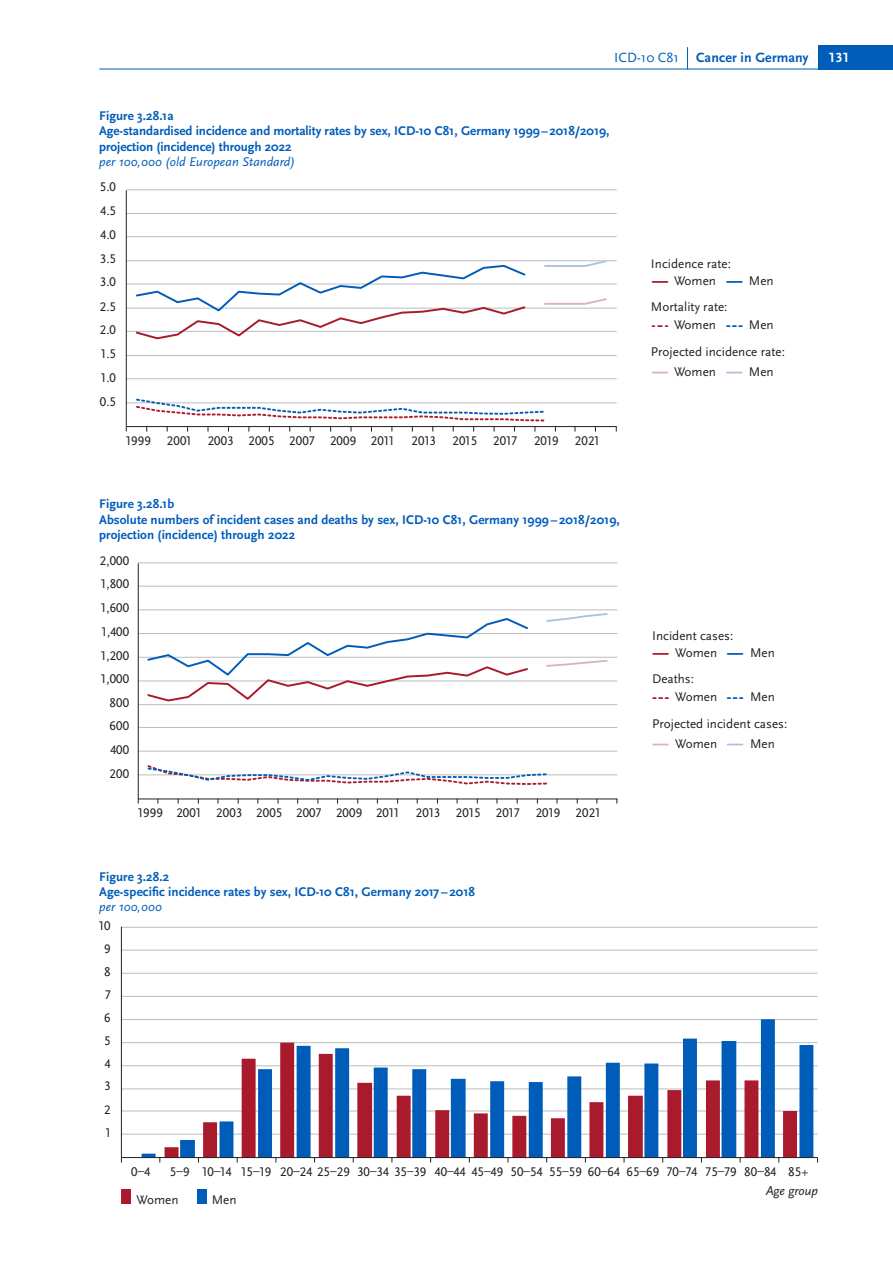
<style>
.page{position:relative;width:893px;height:1280px;background:#fff}
.page>*{position:absolute;margin:0;border:0;box-sizing:border-box;transform-origin:0 0}
.t1{font:700 14px "Scala Sans Pro";letter-spacing:.005em;color:#005cb9}
.t2{font:700 14px "Scala Sans Pro";color:#fff}
.t3{font:13.12px/19.2px "Scala Sans Pro";color:#231f20}
.t4{font:700 13.12px/15.4px "Scala Sans Pro";letter-spacing:.005em;color:#005cb9}
.t5{font:italic 13.12px "Scala Sans Pro";letter-spacing:.005em;color:#005cb9}
.s1{font-weight:400}
.s2{font-style:italic}
</style>
<div class="page">
<div style="left:819px;top:45px;width:74px;height:24px;background:#005cb9"></div>
<hr style="left:99px;top:69px;width:720px;height:1px;background:#005cb9">
<svg style="left:687px;top:47px;width:1px;height:22px"></svg>
<hr style="left:126px;top:402px;width:491px;height:1px;background:#bbbdc0">
<hr style="left:126px;top:378px;width:491px;height:1px;background:#bbbdc0">
<hr style="left:126px;top:355px;width:491px;height:1px;background:#bbbdc0">
<hr style="left:126px;top:331px;width:491px;height:1px;background:#bbbdc0">
<hr style="left:126px;top:308px;width:491px;height:1px;background:#bbbdc0">
<hr style="left:126px;top:284px;width:491px;height:1px;background:#bbbdc0">
<hr style="left:126px;top:260px;width:491px;height:1px;background:#bbbdc0">
<hr style="left:126px;top:236px;width:491px;height:1px;background:#bbbdc0">
<hr style="left:126px;top:213px;width:491px;height:1px;background:#bbbdc0">
<hr style="left:126px;top:189px;width:491px;height:1px;background:#bbbdc0">
<hr style="left:126px;top:190px;width:1px;height:237px;background:#231f20">
<svg style="left:134px;top:264px;width:393px;height:76px"></svg>
<svg style="left:136px;top:399px;width:408px;height:22px"></svg>
<svg style="left:544px;top:298px;width:63px;height:7px"></svg>
<svg style="left:544px;top:260px;width:63px;height:7px"></svg>
<hr style="left:126px;top:426px;width:491px;height:1px;background:#231f20">
<svg style="left:653px;top:281px;width:14px;height:2px"></svg>
<svg style="left:727px;top:281px;width:15px;height:2px"></svg>
<svg style="left:653px;top:325px;width:14px;height:2px"></svg>
<svg style="left:727px;top:325px;width:15px;height:2px"></svg>
<svg style="left:653px;top:372px;width:14px;height:1px"></svg>
<svg style="left:727px;top:372px;width:15px;height:1px"></svg>
<hr style="left:138px;top:774px;width:479px;height:1px;background:#bbbdc0">
<hr style="left:138px;top:751px;width:479px;height:1px;background:#bbbdc0">
<hr style="left:138px;top:727px;width:479px;height:1px;background:#bbbdc0">
<hr style="left:138px;top:704px;width:479px;height:1px;background:#bbbdc0">
<hr style="left:138px;top:680px;width:479px;height:1px;background:#bbbdc0">
<hr style="left:138px;top:657px;width:479px;height:1px;background:#bbbdc0">
<hr style="left:138px;top:633px;width:479px;height:1px;background:#bbbdc0">
<hr style="left:138px;top:609px;width:479px;height:1px;background:#bbbdc0">
<hr style="left:138px;top:586px;width:479px;height:1px;background:#bbbdc0">
<hr style="left:138px;top:562px;width:479px;height:1px;background:#bbbdc0">
<hr style="left:138px;top:798px;width:479px;height:1px;background:#231f20">
<hr style="left:138px;top:563px;width:1px;height:236px;background:#231f20">
<svg style="left:146px;top:618px;width:384px;height:84px"></svg>
<svg style="left:148px;top:765px;width:399px;height:20px"></svg>
<svg style="left:546px;top:660px;width:61px;height:7px"></svg>
<svg style="left:546px;top:613px;width:61px;height:9px"></svg>
<svg style="left:653px;top:653px;width:15px;height:2px"></svg>
<svg style="left:728px;top:653px;width:14px;height:2px"></svg>
<svg style="left:653px;top:697px;width:15px;height:2px"></svg>
<svg style="left:728px;top:697px;width:14px;height:2px"></svg>
<svg style="left:653px;top:744px;width:15px;height:1px"></svg>
<svg style="left:728px;top:744px;width:14px;height:1px"></svg>
<hr style="left:121px;top:1134px;width:696px;height:1px;background:#bbbdc0">
<hr style="left:121px;top:1110px;width:696px;height:1px;background:#bbbdc0">
<hr style="left:121px;top:1088px;width:696px;height:1px;background:#bbbdc0">
<hr style="left:121px;top:1065px;width:696px;height:1px;background:#bbbdc0">
<hr style="left:121px;top:1042px;width:696px;height:1px;background:#bbbdc0">
<hr style="left:121px;top:1019px;width:696px;height:1px;background:#bbbdc0">
<hr style="left:121px;top:996px;width:696px;height:1px;background:#bbbdc0">
<hr style="left:121px;top:973px;width:696px;height:1px;background:#bbbdc0">
<hr style="left:121px;top:950px;width:696px;height:1px;background:#bbbdc0">
<hr style="left:121px;top:927px;width:696px;height:1px;background:#bbbdc0">
<hr style="left:121px;top:927px;width:1px;height:230px;background:#231f20">
<svg style="left:142px;top:1019px;width:671px;height:138px"></svg>
<hr style="left:121px;top:1157px;width:696px;height:1px;background:#231f20">
<div style="left:121px;top:1189px;width:10px;height:15px;background:#a91a2d"></div>
<div style="left:197px;top:1189px;width:10px;height:15px;background:#005cb9"></div>
<p class="t1" style="left:614px;top:49px;width:196px"><span class="s1">ICD-10 C81</span> Cancer in Germany</p>
<p class="t2" style="left:828px;top:49px;width:23px">131</p>
<p class="t4" style="left:99px;top:108px;width:512px">Figure 3.28.1a<br>Age-standardised incidence and mortality rates by sex, ICD-10 C81, Germany 1999–2018/2019, projection (incidence) through 2022</p>
<p class="t5" style="left:99px;top:153px;width:197px">per 100,000 (old European Standard)</p>
<p class="t3" style="left:100px;top:177px;width:18px">5.0</p>
<p class="t3" style="left:100px;top:202px;width:17px">4.5</p>
<p class="t3" style="left:100px;top:225px;width:17px">4.0</p>
<p class="t3" style="left:100px;top:249px;width:18px">3.5</p>
<p class="t3" style="left:100px;top:272px;width:18px">3.0</p>
<p class="t3" style="left:100px;top:297px;width:18px">2.5</p>
<p class="t3" style="left:100px;top:320px;width:18px">2.0</p>
<p class="t3" style="left:101px;top:344px;width:16px">1.5</p>
<p class="t3" style="left:101px;top:368px;width:16px">1.0</p>
<p class="t3" style="left:100px;top:392px;width:18px">0.5</p>
<p class="t3" style="left:126px;top:431px;width:270px">1999 2001 2003 2005 2007 2009 2011</p>
<p class="t3" style="left:412px;top:431px;width:107px">2013 2015 2017</p>
<p class="t3" style="left:534px;top:431px;width:67px">2019 2021</p>
<p class="t4" style="left:99px;top:496px;width:522px">Figure 3.28.1b<br>Absolute numbers of incident cases and deaths by sex, ICD-10 C81, Germany 1999– 2018/2019, projection (incidence) through 2022</p>
<p class="t3" style="left:100px;top:551px;width:31px">2,000</p>
<p class="t3" style="left:101px;top:574px;width:30px">1,800</p>
<p class="t3" style="left:101px;top:598px;width:30px">1,600</p>
<p class="t3" style="left:102px;top:622px;width:29px">1,400</p>
<p class="t3" style="left:101px;top:646px;width:30px">1,200</p>
<p class="t3" style="left:101px;top:669px;width:30px">1,000</p>
<p class="t3" style="left:110px;top:693px;width:21px">800</p>
<p class="t3" style="left:110px;top:716px;width:21px">600</p>
<p class="t3" style="left:110px;top:741px;width:21px">400</p>
<p class="t3" style="left:110px;top:764px;width:21px">200</p>
<p class="t3" style="left:138px;top:803px;width:263px">1999 2001 2003 2005 2007 2009 2011</p>
<p class="t3" style="left:416px;top:803px;width:186px">2013 2015 2017 2019 2021</p>
<p class="t4" style="left:99px;top:869px;width:377px">Figure 3.28.2<br>Age-specific incidence rates by sex, ICD-10 C81, Germany 2017 – 2018</p>
<p class="t5" style="left:99px;top:898px;width:64px">per 100,000</p>
<p class="t3" style="left:99px;top:916px;width:13px">10</p>
<p class="t3" style="left:104px;top:939px;width:8px">9</p>
<p class="t3" style="left:104px;top:962px;width:8px">8</p>
<p class="t3" style="left:105px;top:985px;width:7px">7</p>
<p class="t3" style="left:104px;top:1008px;width:8px">6</p>
<p class="t3" style="left:104px;top:1031px;width:8px">5</p>
<p class="t3" style="left:105px;top:1054px;width:7px">4</p>
<p class="t3" style="left:105px;top:1076px;width:8px">3</p>
<p class="t3" style="left:104px;top:1100px;width:8px">2</p>
<p class="t3" style="left:106px;top:1123px;width:7px">1</p>
<p class="t3" style="left:651px;top:254px;width:82px">Incidence rate:</p>
<p class="t3" style="left:674px;top:272px;width:43px">Women</p>
<p class="t3" style="left:749px;top:272px;width:26px">Men</p>
<p class="t3" style="left:651px;top:298px;width:78px">Mortality rate:</p>
<p class="t3" style="left:651px;top:342px;width:136px">Projected incidence rate:</p>
<p class="t3" style="left:674px;top:315px;width:43px">Women</p>
<p class="t3" style="left:749px;top:315px;width:26px">Men</p>
<p class="t3" style="left:674px;top:362px;width:43px">Women</p>
<p class="t3" style="left:749px;top:362px;width:26px">Men</p>
<p class="t3" style="left:652px;top:626px;width:83px">Incident cases:</p>
<p class="t3" style="left:675px;top:643px;width:43px">Women</p>
<p class="t3" style="left:750px;top:643px;width:26px">Men</p>
<p class="t3" style="left:652px;top:669px;width:44px">Deaths:</p>
<p class="t3" style="left:652px;top:714px;width:137px">Projected incident cases:</p>
<p class="t3" style="left:675px;top:687px;width:43px">Women</p>
<p class="t3" style="left:750px;top:687px;width:26px">Men</p>
<p class="t3" style="left:675px;top:734px;width:43px">Women</p>
<p class="t3" style="left:750px;top:734px;width:26px">Men</p>
<p class="t3" style="left:131px;top:1162px;width:21px">0–4</p>
<p class="t3" style="left:766px;top:1162px;width:54px;text-indent:-596px">5–9 10–14 15–19 20–24 25–29 30–34 35–39 40–44 45–49 50–54 55–59 60–64 65–69 70–74 75–79 80–84 85+<br><span class="s2">Age group</span></p>
<p class="t3" style="left:136px;top:1190px;width:44px">Women</p>
<p class="t3" style="left:212px;top:1190px;width:26px">Men</p>
</div>
